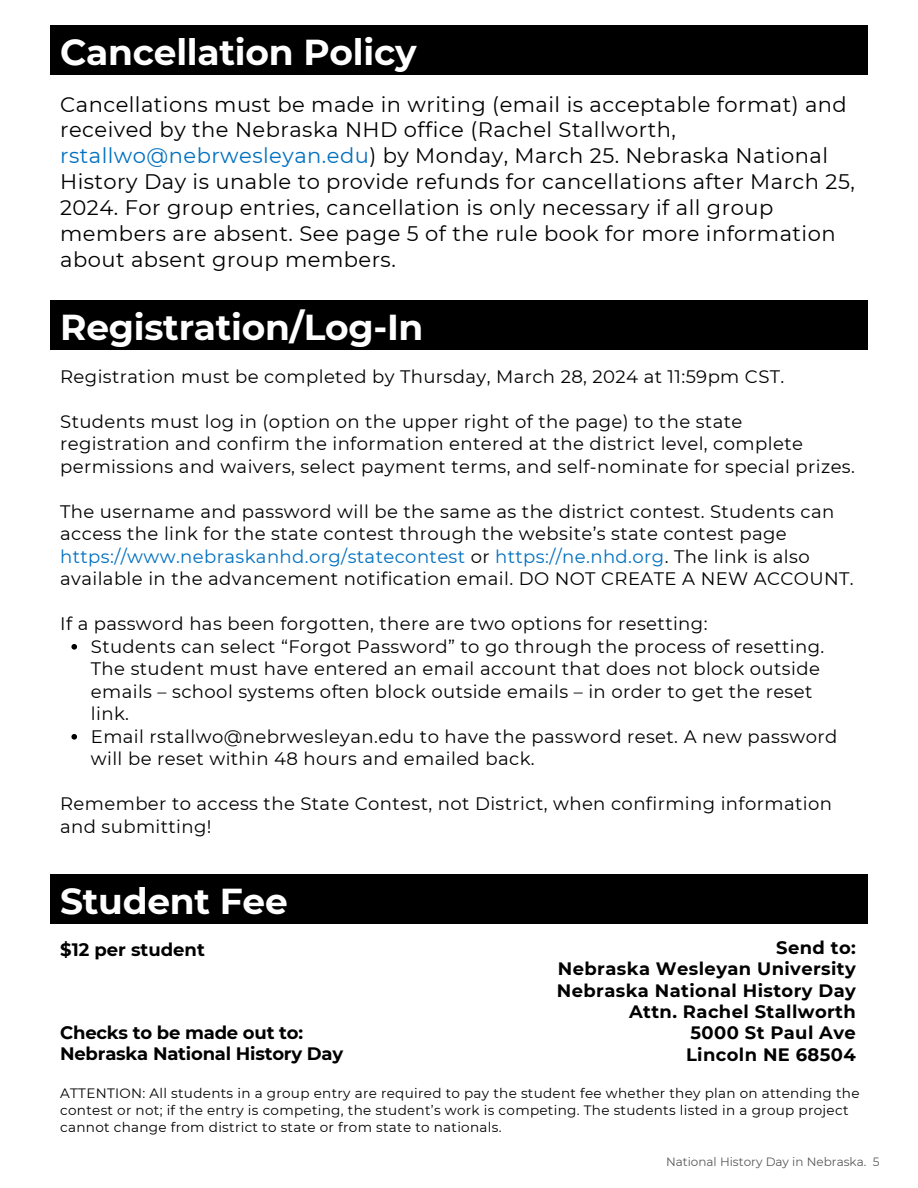
<style>
.page{position:relative;width:918px;height:1188px;background:#fff}
.page>*{position:absolute;margin:0;border:0;box-sizing:border-box;transform-origin:0 0}
.t1{font:700 36px "Montserrat";letter-spacing:-.005em;color:#fff}
.t2{font:21px/25.8px "Montserrat";letter-spacing:.02em;color:#000}
.t3{font:18px/22.5px "Montserrat";letter-spacing:.02em;color:#000}
.t4{font:700 18px/21.3px "Montserrat";letter-spacing:.02em;color:#000;text-align:right}
.t5{font:700 18px/21.3px "Montserrat";letter-spacing:-.01em;color:#000}
.t6{font:700 18px "Montserrat";color:#000}
.t7{font:13.5px/16.8px "Montserrat";letter-spacing:.02em;color:#000}
.t8{font:12px "Montserrat";color:#595959}
.s1{color:#0070c0}
</style>
<div class="page">
<div style="left:50px;top:25px;width:818px;height:50px;background:#000"></div>
<div style="left:50px;top:300px;width:818px;height:50px;background:#000"></div>
<svg style="left:71px;top:644px;width:6px;height:6px"></svg>
<svg style="left:71px;top:734px;width:6px;height:6px"></svg>
<div style="left:50px;top:874px;width:818px;height:50px;background:#000"></div>
<h2 class="t1" style="left:60px;top:30px;width:358px">Cancellation Policy</h2>
<p class="t2" style="left:60px;top:91px;width:796px">Cancellations must be made in writing (email is acceptable format) and received by the Nebraska NHD office (Rachel Stallworth, <span class="s1">rstallwo@nebrwesleyan.edu</span>) by Monday, March 25. Nebraska National History Day is unable to provide refunds for cancellations after March 25, 2024. For group entries, cancellation is only necessary if all group members are absent. See page 5 of the rule book for more information about absent group members.</p>
<p class="t1" style="left:60px;top:305px;width:365px">Registration/Log-In</p>
<h1 class="t3" style="left:60px;top:365px;width:726px">Registration must be completed by Thursday, March 28, 2024 at 11:59pm CST.</h1>
<h4 class="t3" style="left:60px;top:410px;width:796px">Students must log in (option on the upper right of the page) to the state registration and confirm the information entered at the district level, complete permissions and waivers, select payment terms, and self-nominate for special prizes.</h4>
<h4 class="t3" style="left:60px;top:500px;width:795px">The username and password will be the same as the district contest. Students can access the link for the state contest through the website’s state contest page <span class="s1">https://www.nebraskanhd.org/statecontest</span> or <span class="s1">https://ne.nhd.org</span>. The link is also available in the advancement notification email. DO NOT CREATE A NEW ACCOUNT.</h4>
<h4 class="t3" style="left:60px;top:613px;width:649px">If a password has been forgotten, there are two options for resetting:</h4>
<h4 class="t3" style="left:91px;top:635px;width:735px">Students can select “Forgot Password” to go through the process of resetting.<br>The student must have entered an email account that does not block outside emails – school systems often block outside emails – in order to get the reset link.</h4>
<p class="t3" style="left:91px;top:725px;width:748px">Email rstallwo@nebrwesleyan.edu to have the password reset. A new password will be reset within 48 hours and emailed back.</p>
<p class="t3" style="left:60px;top:793px;width:773px">Remember to access the State Contest, not District, when confirming information and submitting!</p>
<h4 class="t1" style="left:60px;top:879px;width:229px">Student Fee</h4>
<p class="t6" style="left:60px;top:939px;width:146px">$12 per student</p>
<h3 class="t4" style="left:557px;top:937px;width:300px">Send to:<br>Nebraska Wesleyan University<br>Nebraska National History Day<br>Attn. Rachel Stallworth<br>5000 St Paul Ave<br>Lincoln NE 68504</h3>
<h3 class="t7" style="left:60px;top:1085px;width:801px">ATTENTION: All students in a group entry are required to pay the student fee whether they plan on attending the contest or not; if the entry is competing, the student’s work is competing. The students listed in a group project cannot change from district to state or from state to nationals.</h3>
<h1 class="t5" style="left:60px;top:1022px;width:285px">Checks to be made out to:<br>Nebraska National History Day</h1>
<h1 class="t8" style="left:666px;top:1155px;width:215px">National History Day in Nebraska. 5</h1>
</div>
